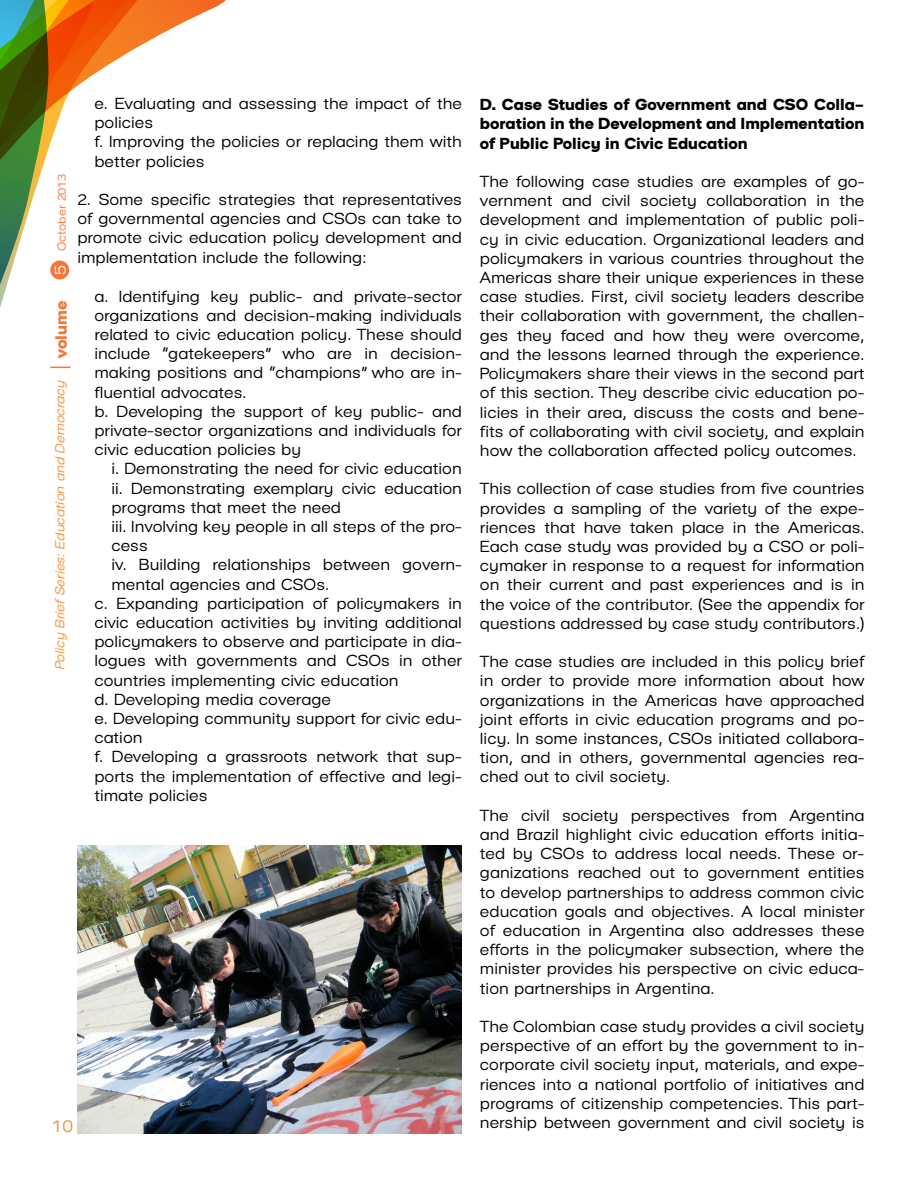
<style>
.page{position:relative;width:918px;height:1188px;background:#fff}
.page>*{position:absolute;margin:0;border:0;box-sizing:border-box;transform-origin:0 0}
.t1{font:18px "Catalogo";color:#f69236}
.t2{font:16.8px "Catalogo Gruesa";color:#f87536}
.t3{font:16.8px "Catalogo";color:#fff}
.t4{font:16.5px/19.2px "Catalogo";color:#000;text-align:justify}
.t5{font:16.5px/19.2px "Catalogo Gruesa";color:#000;text-align:justify}
.t6{font:13.5px "Catalogo Oblicua";color:#f69236}
.t7{font:12px "Catalogo";color:#f87536}
</style>
<div class="page">
<svg style="left:0;top:0;width:226px;height:278px"></svg>
<svg style="left:50px;top:367px;width:21px;height:1px"></svg>
<div style="left:50px;top:261px;width:19px;height:18px;background:#f87536;border-radius:50%"></div>
<img style="left:77px;top:846px;width:385px;height:288px">
<p class="t7" style="left:54px;top:251px;width:79px;rotate:-90deg">October 2013</p>
<p class="t3" style="left:50px;top:275px;width:11px;rotate:-90deg">5</p>
<p class="t2" style="left:51px;top:358px;width:59px;rotate:-90deg">volume</p>
<p class="t6" style="left:52px;top:669px;width:291px;rotate:-90deg">Policy Brief Series: Education and Democracy</p>
<p class="t4" style="left:94px;top:93px;width:369px;text-align:left">e. Evaluating and assessing the impact of the policies<br>f. Improving the policies or replacing them with better policies</p>
<p class="t4" style="left:77px;top:189px;width:386px">2. Some specific strategies that representatives of governmental agencies and CSOs can take to promote civic education policy development and implementation include the following:</p>
<p class="t4" style="left:94px;top:286px;width:369px;text-align:left">a. Identifying key public- and private-sector organizations and decision-making individuals related to civic education policy. These should include “gatekeepers” who are in decision&shy;making positions and “champions” who are in&shy;fluential advocates.<br>b. Developing the support of key public- and private-sector organizations and individuals for civic education policies by</p>
<p class="t4" style="left:111px;top:459px;width:352px">i. Demonstrating the need for civic education</p>
<p class="t4" style="left:111px;top:478px;width:352px">ii. Demonstrating exemplary civic education</p>
<p class="t4" style="left:111px;top:497px;width:231px">programs that meet the need</p>
<p class="t4" style="left:111px;top:516px;width:352px">iii. Involving key people in all steps of the pro-</p>
<p class="t4" style="left:111px;top:535px;width:38px">cess</p>
<p class="t4" style="left:111px;top:555px;width:352px">iv. Building relationships between govern-</p>
<p class="t4" style="left:111px;top:574px;width:219px">mental agencies and CSOs.</p>
<p class="t4" style="left:94px;top:593px;width:369px">c. Expanding participation of policymakers in</p>
<p class="t4" style="left:94px;top:612px;width:369px">civic education activities by inviting additional</p>
<p class="t4" style="left:94px;top:631px;width:369px">policymakers to observe and participate in dia-</p>
<p class="t4" style="left:94px;top:651px;width:369px">logues with governments and CSOs in other</p>
<p class="t4" style="left:94px;top:670px;width:306px">countries implementing civic education</p>
<p class="t4" style="left:94px;top:689px;width:238px">d. Developing media coverage</p>
<p class="t4" style="left:94px;top:708px;width:369px">e. Developing community support for civic edu-</p>
<p class="t4" style="left:94px;top:727px;width:50px">cation</p>
<p class="t4" style="left:94px;top:747px;width:369px">f. Developing a grassroots network that sup-</p>
<p class="t4" style="left:94px;top:766px;width:369px">ports the implementation of effective and legi-</p>
<p class="t4" style="left:94px;top:785px;width:115px">timate policies</p>
<p class="t1" style="left:52px;top:1115px;width:22px">10</p>
<p class="t5" style="left:480px;top:95px;width:386px">D. Case Studies of Government and CSO Colla&shy;boration in the Development and Implementation of Public Policy in Civic Education</p>
<p class="t4" style="left:480px;top:171px;width:386px">The following case studies are examples of go&shy;vernment and civil society collaboration in the development and implementation of public poli&shy;cy in civic education. Organizational leaders and policymakers in various countries throughout the Americas share their unique experiences in these case studies. First, civil society leaders describe their collaboration with government, the challen&shy;ges they faced and how they were overcome, and the lessons learned through the experience.<br>Policymakers share their views in the second part of this section. They describe civic education po&shy;licies in their area, discuss the costs and bene&shy;fits of collaborating with civil society, and explain how the collaboration affected policy outcomes.</p>
<p class="t4" style="left:480px;top:479px;width:386px">This collection of case studies from five countries provides a sampling of the variety of the expe&shy;riences that have taken place in the Americas.<br>Each case study was provided by a CSO or poli&shy;cymaker in response to a request for information on their current and past experiences and is in the voice of the contributor. (See the appendix for questions addressed by case study contributors.)</p>
<p class="t4" style="left:480px;top:651px;width:386px">The case studies are included in this policy brief in order to provide more information about how organizations in the Americas have approached joint efforts in civic education programs and po&shy;licy. In some instances, CSOs initiated collabora&shy;tion, and in others, governmental agencies rea&shy;ched out to civil society.</p>
<p class="t4" style="left:480px;top:805px;width:386px">The civil society perspectives from Argentina and Brazil highlight civic education efforts initia&shy;ted by CSOs to address local needs. These or&shy;ganizations reached out to government entities to develop partnerships to address common civic education goals and objectives. A local minister of education in Argentina also addresses these efforts in the policymaker subsection, where the minister provides his perspective on civic educa&shy;tion partnerships in Argentina.</p>
<p class="t4" style="left:480px;top:1016px;width:386px">The Colombian case study provides a civil society perspective of an effort by the government to in&shy;corporate civil society input, materials, and expe&shy;riences into a national portfolio of initiatives and programs of citizenship competencies. This part&shy;nership between government and civil society is</p>
</div>
